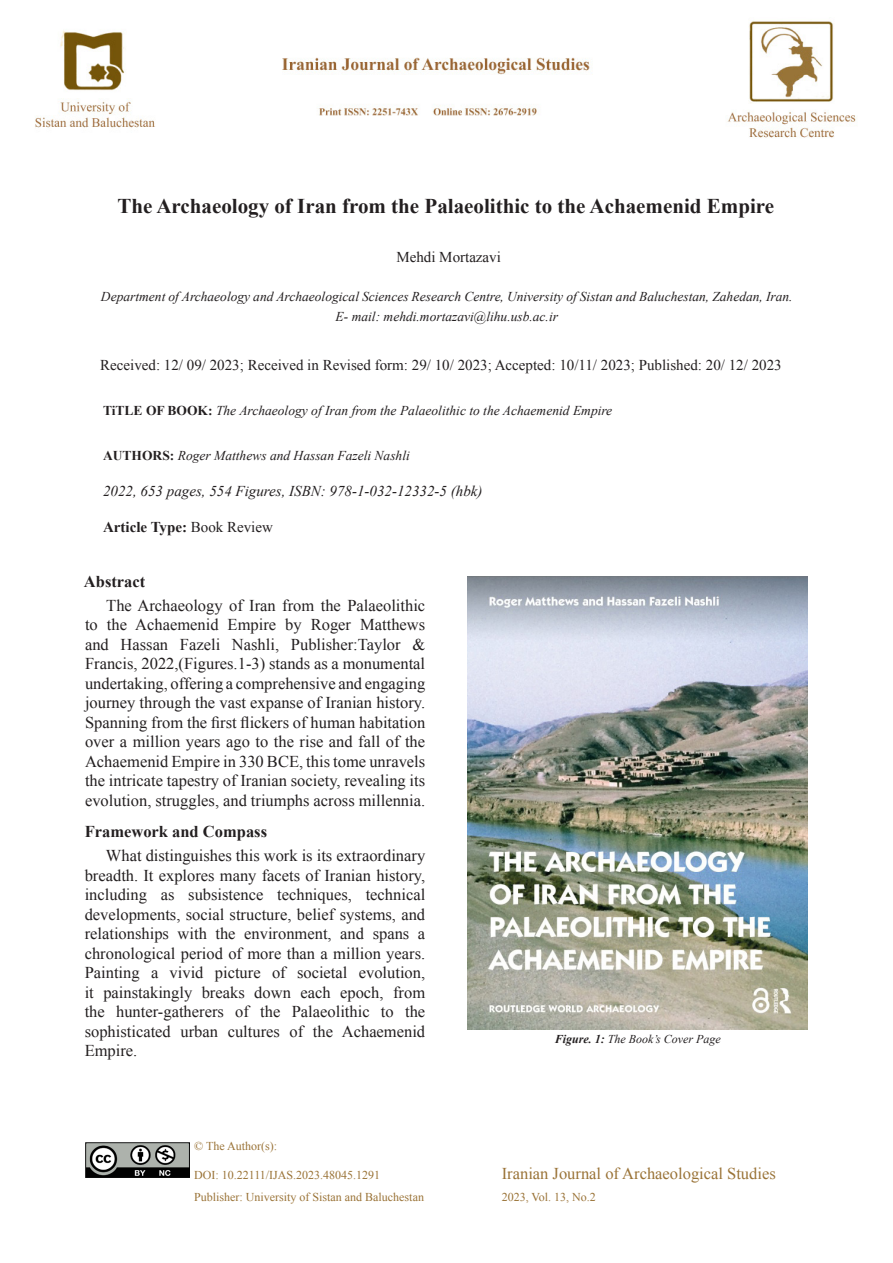
<style>
.page{position:relative;width:893px;height:1263px;background:#fff}
.page>*{position:absolute;margin:0;border:0;box-sizing:border-box;transform-origin:0 0}
.the_table_explanatio{font:700 21px "Times New Roman";color:#231f20}
.the_table_explanatio-2{font:16.5px/19.5px "Times New Roman";color:#231f20;text-align:justify}
.footnote{font:16.5px "Times New Roman";color:#9a7337}
.the_table_explanatio-3{font:700 16.5px "Times New Roman";color:#231f20}
.author{font:15px "Times New Roman";color:#231f20}
.the_table_explanatio-4{font:italic 15px "Times New Roman";color:#231f20}
.the_table_explanatio-5{font:700 15px "Times New Roman";color:#231f20}
.the_table_explanatio-6{font:15px "Times New Roman";color:#231f20}
.the_table_explanatio-7{font:italic 13.5px/19.5px "Times New Roman";color:#231f20;text-align:center}
.footnote-2{font:12px "Times New Roman";color:#9a7337}
.the_table_explanatio-8{font:italic 12px "Times New Roman";color:#231f20}
.s1{font-weight:700;font-style:normal}
.s2{font-weight:400}
.s3{font-weight:700}
</style>
<div class="page">
<img style="left:85px;top:1142px;width:105px;height:36px">
<img style="left:35px;top:21px;width:822px;height:117px">
<img style="left:468px;top:576px;width:340px;height:454px">
<p class="the_table_explanatio" style="left:117px;top:192px;width:658px">The Archaeology of Iran from the Palaeolithic to the Achaemenid Empire</p>
<p class="the_table_explanatio-6" style="left:396px;top:247px;width:106px">Mehdi Mortazavi</p>
<p class="the_table_explanatio-7" style="left:101px;top:287px;width:693px">Department of Archaeology and Archaeological Sciences Research Centre, University of Sistan and Baluchestan, Zahedan, Iran.<br>E- mail: mehdi.mortazavi@lihu.usb.ac.ir</p>
<p class="author" style="left:100px;top:355px;width:683px">Received: 12/ 09/ 2023; Received in Revised form: 29/ 10/ 2023; Accepted: 10/11/ 2023; Published: 20/ 12/ 2023</p>
<p class="the_table_explanatio-7" style="left:103px;top:400px;width:511px"><span class="s1">TiTLE OF BOOK:</span> The Archaeology of Iran from the Palaeolithic to the Achaemenid Empire</p>
<p class="the_table_explanatio-7" style="left:103px;top:445px;width:308px"><span class="s1">AUTHORS:</span> Roger Matthews and Hassan Fazeli Nashli</p>
<p class="the_table_explanatio-4" style="left:103px;top:480px;width:381px">2022, 653 pages, 554 Figures, ISBN: 978-1-032-12332-5 (hbk)</p>
<p class="the_table_explanatio-5" style="left:103px;top:516px;width:171px">Article Type: <span class="s2">Book Review</span></p>
<p class="the_table_explanatio-3" style="left:84px;top:570px;width:63px">Abstract</p>
<p class="the_table_explanatio-2" style="left:85px;top:595px;width:342px;text-indent:21px">The Archaeology of Iran from the Palaeolithic to the Achaemenid Empire by Roger Matthews and Hassan Fazeli Nashli, Publisher:Taylor &amp; Francis, 2022,(Figures.1-3) stands as a monumental undertaking, offering a comprehensive and engaging journey through the vast expanse of Iranian history.<br>Spanning from the first flickers of human habitation over a million years ago to the rise and fall of the Achaemenid Empire in 330 BCE, this tome unravels the intricate tapestry of Iranian society, revealing its evolution, struggles, and triumphs across millennia.</p>
<p class="the_table_explanatio-3" style="left:85px;top:820px;width:184px">Framework and Compass</p>
<p class="the_table_explanatio-2" style="left:85px;top:846px;width:342px;text-indent:21px">What distinguishes this work is its extraordinary breadth. It explores many facets of Iranian history, including as subsistence techniques, technical developments, social structure, belief systems, and relationships with the environment, and spans a chronological period of more than a million years.<br>Painting a vivid picture of societal evolution, it painstakingly breaks down each epoch, from the hunter-gatherers of the Palaeolithic to the sophisticated urban cultures of the Achaemenid Empire.</p>
<p class="footnote-2" style="left:194px;top:1138px;width:84px">© The Author(s):</p>
<p class="footnote-2" style="left:194px;top:1167px;width:188px">DOI: 10.22111/IJAS.2023.48045.1291</p>
<p class="footnote-2" style="left:194px;top:1189px;width:231px">Publisher: University of Sistan and Baluchestan</p>
<p class="the_table_explanatio-8" style="left:555px;top:1031px;width:167px"><span class="s3">Figure. 1:</span> The Book’s Cover Page</p>
<p class="footnote" style="left:502px;top:1162px;width:276px">Iranian Journal of Archaeological Studies</p>
<p class="footnote-2" style="left:502px;top:1189px;width:95px">2023, Vol. 13, No.2</p>
</div>
